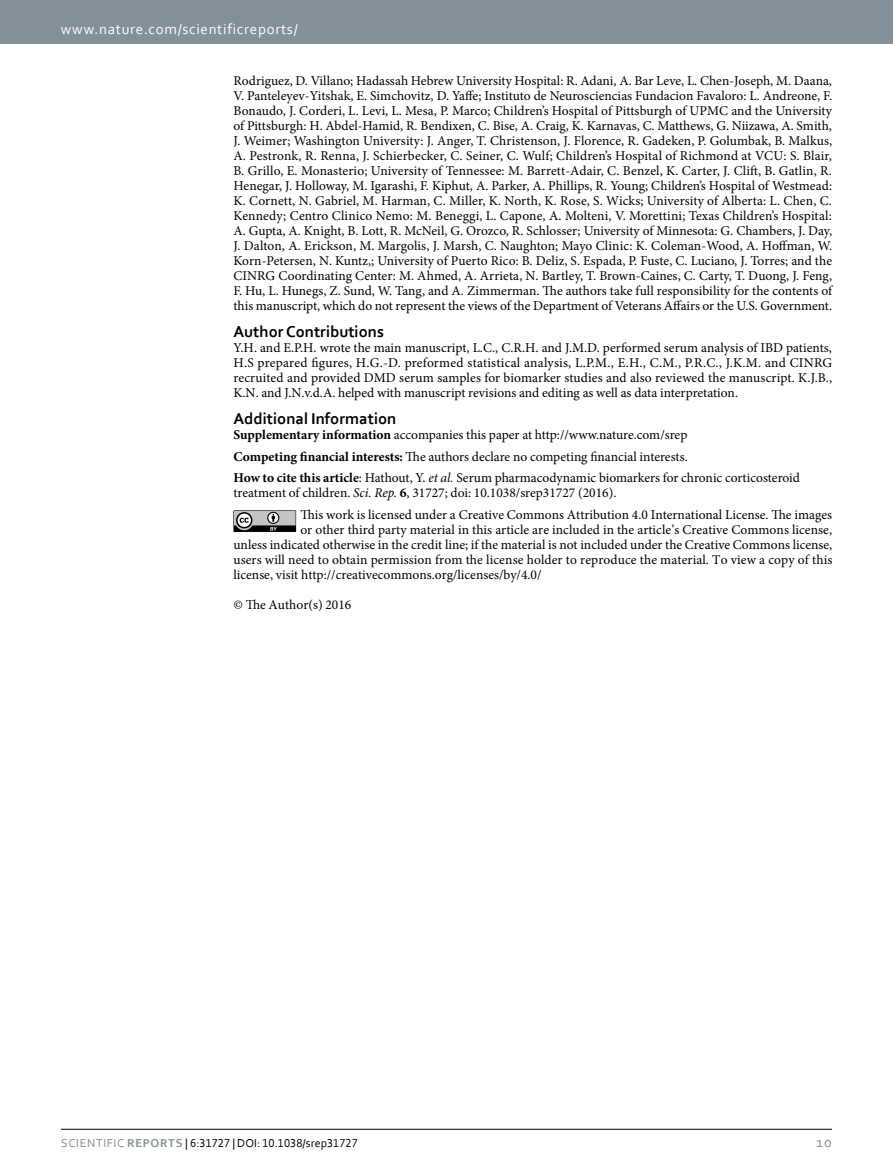
<style>
.page{position:relative;width:893px;height:1174px;background:#fff}
.page>*{position:absolute;margin:0;border:0;box-sizing:border-box;transform-origin:0 0}
.t1{font:700 16.5px "Corbel";color:#000}
.t2{font:15px "Corbel";letter-spacing:.045em;color:#fff}
.t3{font:15px "Corbel";color:#839097}
.t4{font:13.5px/15px "Minion Pro";color:#000;text-align:justify}
.t5{font:12px "Corbel";color:#000}
.s1{font-weight:700}
.s2{font-style:italic}
.s3{color:#839097}
.s4{font-weight:700;color:#839097}
</style>
<div class="page">
<div style="left:0;top:0;width:893px;height:43px;background:#839097"></div>
<hr style="left:61px;top:1129px;width:771px;height:1px;background:#000">
<svg style="left:233px;top:510px;width:63px;height:22px"></svg>
<p class="t2" style="left:61px;top:19px;width:238px">www.nature.com/scientificreports/</p>
<p class="t4" style="left:233px;top:73px;width:600px">Rodriguez, D. Villano; Hadassah Hebrew University Hospital: R. Adani, A. Bar Leve, L. Chen-Joseph, M. Daana, V. Panteleyev-Yitshak, E. Simchovitz, D. Yaffe; Instituto de Neurosciencias Fundacion Favaloro: L. Andreone, F.<br>Bonaudo, J. Corderi, L. Levi, L. Mesa, P. Marco; Children’s Hospital of Pittsburgh of UPMC and the University of Pittsburgh: H. Abdel-Hamid, R. Bendixen, C. Bise, A. Craig, K. Karnavas, C. Matthews, G. Niizawa, A. Smith, J. Weimer; Washington University: J. Anger, T. Christenson, J. Florence, R. Gadeken, P. Golumbak, B. Malkus, A. Pestronk, R. Renna, J. Schierbecker, C. Seiner, C. Wulf; Children’s Hospital of Richmond at VCU: S. Blair, B. Grillo, E. Monasterio; University of Tennessee: M. Barrett-Adair, C. Benzel, K. Carter, J. Clift, B. Gatlin, R.<br>Henegar, J. Holloway, M. Igarashi, F. Kiphut, A. Parker, A. Phillips, R. Young; Children’s Hospital of Westmead:<br>K. Cornett, N. Gabriel, M. Harman, C. Miller, K. North, K. Rose, S. Wicks; University of Alberta: L. Chen, C.<br>Kennedy; Centro Clinico Nemo: M. Beneggi, L. Capone, A. Molteni, V. Morettini; Texas Children’s Hospital:<br>A. Gupta, A. Knight, B. Lott, R. McNeil, G. Orozco, R. Schlosser; University of Minnesota: G. Chambers, J. Day, J. Dalton, A. Erickson, M. Margolis, J. Marsh, C. Naughton; Mayo Clinic: K. Coleman-Wood, A. Hoffman, W.<br>Korn-Petersen, N. Kuntz,; University of Puerto Rico: B. Deliz, S. Espada, P. Fuste, C. Luciano, J. Torres; and the CINRG Coordinating Center: M. Ahmed, A. Arrieta, N. Bartley, T. Brown-Caines, C. Carty, T. Duong, J. Feng, F. Hu, L. Hunegs, Z. Sund, W. Tang, and A. Zimmerman. The authors take full responsibility for the contents of this manuscript, which do not represent the views of the Department of Veterans Affairs or the U.S. Government.</p>
<p class="t1" style="left:233px;top:321px;width:152px">Author Contributions</p>
<p class="t4" style="left:233px;top:340px;width:600px">Y.H. and E.P.H. wrote the main manuscript, L.C., C.R.H. and J.M.D. performed serum analysis of IBD patients, H.S prepared figures, H.G.-D. preformed statistical analysis, L.P.M., E.H., C.M., P.R.C., J.K.M. and CINRG recruited and provided DMD serum samples for biomarker studies and also reviewed the manuscript. K.J.B., K.N. and J.N.v.d.A. helped with manuscript revisions and editing as well as data interpretation.</p>
<p class="t1" style="left:233px;top:408px;width:164px">Additional Information</p>
<p class="t4" style="left:233px;top:424px;width:568px;line-height:21.8px;text-align:left"><span class="s1">Supplementary information</span> accompanies this paper at http://www.nature.com/srep<br><span class="s1">Competing financial interests:</span> The authors declare no competing financial interests.<br><span class="s1">How to cite this article</span>: Hathout, Y. <span class="s2">et al.</span> Serum pharmacodynamic biomarkers for chronic corticosteroid</p>
<p class="t4" style="left:300px;top:482px;width:533px;line-height:21.8px;text-indent:-67px">treatment of children. <span class="s2">Sci. Rep.</span> <span class="s1">6</span>, 31727; doi: 10.1038/srep31727 (2016).<br>This work is licensed under a Creative Commons Attribution 4.0 International License. The images</p>
<p class="t4" style="left:233px;top:522px;width:600px;text-indent:67px">or other third party material in this article are included in the article’s Creative Commons license, unless indicated otherwise in the credit line; if the material is not included under the Creative Commons license, users will need to obtain permission from the license holder to reproduce the material. To view a copy of this license, visit http://creativecommons.org/licenses/by/4.0/</p>
<p class="t4" style="left:233px;top:597px;width:119px">© The Author(s) 2016</p>
<p class="t5" style="left:61px;top:1135px;width:298px"><span class="s3">Scientific</span> <span class="s4">Reports</span> | 6:31727 | DOI: 10.1038/srep31727</p>
<p class="t3" style="left:816px;top:1132px;width:17px">10</p>
</div>
